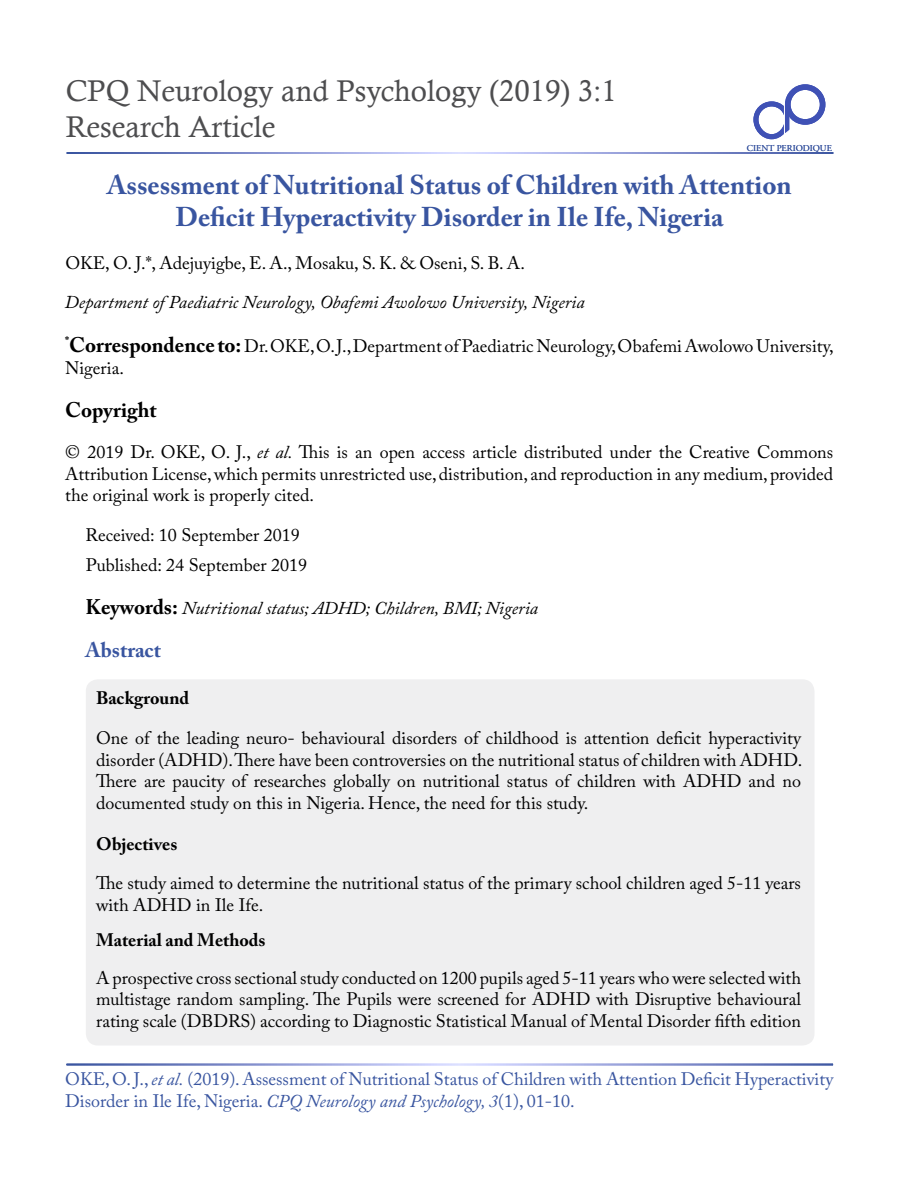
<style>
.page{position:relative;width:900px;height:1200px;background:#fff}
.page>*{position:absolute;margin:0;border:0;box-sizing:border-box;transform-origin:0 0}
.t1{font:30px/36px "Calisto";color:#4d4d4f}
.t2{font:700 27px/32.4px "Adobe Caslon Pro";color:#3955a0;text-align:center}
.t3{font:700 21px "Adobe Caslon Pro";color:#000}
.t4{font:700 21px "Adobe Caslon Pro";color:#3955a0}
.t5{font:18px/21.6px "Adobe Caslon Pro";color:#000;text-align:justify}
.t6{font:18px/21.6px "Adobe Caslon Pro";color:#3955a0}
.t7{font:italic 18px "Adobe Caslon Pro";color:#000}
.t8{font:700 18px "Adobe Caslon Pro";color:#000}
.t9{font:9px "Adobe Garamond Pro";color:#3955a0}
.s1{font-weight:700;font-size:21px}
.s2{font-style:italic}
.s3{font-weight:700;font-style:normal;font-size:21px}
</style>
<div class="page">
<div style="left:753px;top:101px;width:37px;height:38px;border:5px solid #3f51b5;border-radius:50%"></div>
<svg style="left:784px;top:106px;width:6px;height:23px"></svg>
<hr style="left:785px;top:105px;width:4px;height:29px;background:#3f51b5">
<svg style="left:783px;top:129px;width:7px;height:6px"></svg>
<div style="left:785px;top:84px;width:40px;height:41px;border:6px solid #3f51b5;border-radius:50%"></div>
<div style="left:86px;top:679px;width:729px;height:367px;background:#efeff0;border-radius:12px"></div>
<h1 class="t1" style="left:66px;top:72px;width:553px">CPQ Neurology and Psychology (2019) 3:1<br>Research Article</h1>
<h2 class="t2" style="left:107px;top:169px;width:686px">Assessment of Nutritional Status of Children with Attention<br>Deficit Hyperactivity Disorder in Ile Ife, Nigeria</h2>
<p class="t5" style="left:65px;top:252px;width:461px">OKE, O. J.*, Adejuyigbe, E. A., Mosaku, S. K. &amp; Oseni, S. B. A.</p>
<p class="t9" style="left:747px;top:142px;width:86px">CIENT PERIODIQUE</p>
<p class="t7" style="left:65px;top:291px;width:521px">Department of Paediatric Neurology, Obafemi Awolowo University, Nigeria</p>
<p class="t5" style="left:65px;top:335px;width:770px"><sup>*</sup><span class="s1">Correspondence to:</span> Dr. OKE, O. J., Department of Paediatric Neurology, Obafemi Awolowo University,<br>Nigeria.</p>
<p class="t3" style="left:65px;top:397px;width:93px">Copyright</p>
<p class="t5" style="left:65px;top:441px;width:770px">© 2019 Dr. OKE, O. J., <span class="s2">et al.</span> This is an open access article distributed under the Creative Commons Attribution License, which permits unrestricted use, distribution, and reproduction in any medium, provided the original work is properly cited.</p>
<p class="t5" style="left:86px;top:524px;width:216px">Received: 10 September 2019</p>
<p class="t5" style="left:86px;top:554px;width:223px">Published: 24 September 2019</p>
<p class="t7" style="left:86px;top:597px;width:454px"><span class="s3">Keywords:</span> Nutritional status; ADHD; Children, BMI; Nigeria</p>
<p class="t4" style="left:86px;top:638px;width:77px">Abstract</p>
<p class="t8" style="left:96px;top:687px;width:95px">Background</p>
<p class="t5" style="left:96px;top:727px;width:708px">One of the leading neuro- behavioural disorders of childhood is attention deficit hyperactivity disorder (ADHD). There have been controversies on the nutritional status of children with ADHD.<br>There are paucity of researches globally on nutritional status of children with ADHD and no documented study on this in Nigeria. Hence, the need for this study.</p>
<p class="t8" style="left:96px;top:833px;width:83px">Objectives</p>
<p class="t5" style="left:96px;top:872px;width:706px">The study aimed to determine the nutritional status of the primary school children aged 5-11 years with ADHD in Ile Ife.</p>
<p class="t8" style="left:96px;top:930px;width:171px">Material and Methods</p>
<p class="t5" style="left:96px;top:967px;width:706px">A prospective cross sectional study conducted on 1200 pupils aged 5-11 years who were selected with multistage random sampling. The Pupils were screened for ADHD with Disruptive behavioural rating scale (DBDRS) according to Diagnostic Statistical Manual of Mental Disorder fifth edition</p>
<p class="t6" style="left:65px;top:1068px;width:769px">OKE, O. J., <span class="s2">et al.</span> (2019). Assessment of Nutritional Status of Children with Attention Deficit Hyperactivity<br>Disorder in Ile Ife, Nigeria. <span class="s2">CPQ Neurology and Psychology, 3</span>(1), 01-10.</p>
</div>
